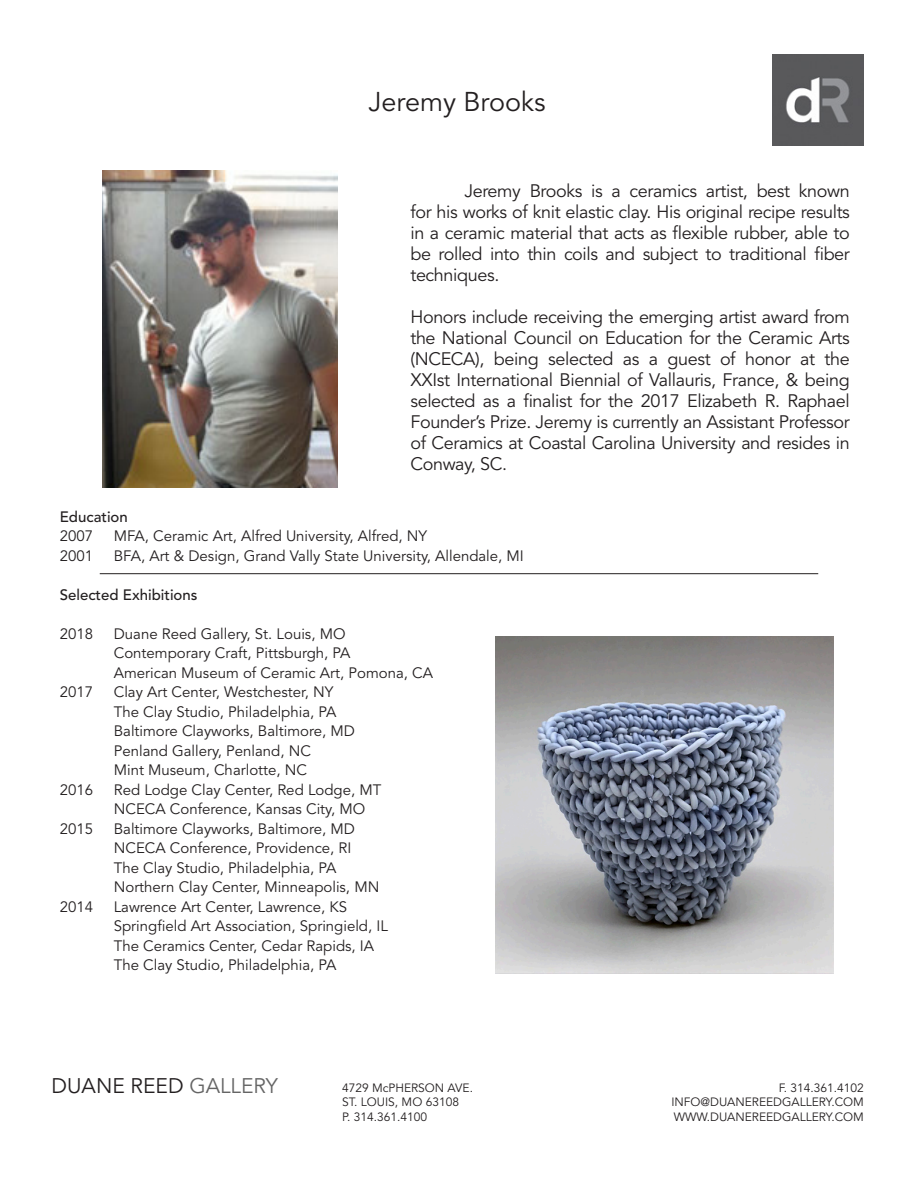
<style>
.page{position:relative;width:918px;height:1188px;background:#fff}
.page>*{position:absolute;margin:0;border:0;box-sizing:border-box;transform-origin:0 0}
.t1{font:27px "Avenir";color:#231f20}
.t2{font:21px "Avenir";color:#231f20}
.t3{font:18px/21px "Avenir";letter-spacing:-.02em;color:#231f20;text-align:justify}
.t4{font:15px/19.5px "Avenir";color:#231f20}
.t5{font:500 15px "Avenir";color:#231f20}
.t6{font:12px "Avenir";color:#231f20}
.s1{color:#656565}
</style>
<div class="page">
<img style="left:772px;top:55px;width:91px;height:91px">
<hr style="left:100px;top:573px;width:718px;height:1px;background:#231f20">
<img style="left:496px;top:636px;width:337px;height:338px">
<img style="left:103px;top:171px;width:235px;height:317px">
<p class="t1" style="left:369px;top:86px;width:179px">Jeremy Brooks</p>
<p class="t3" style="left:410px;top:181px;width:441px;text-indent:54px">Jeremy Brooks is a ceramics artist, best known for his works of knit elastic clay. His original recipe results in a ceramic material that acts as flexible rubber, able to be rolled into thin coils and subject to traditional fiber techniques.</p>
<p class="t3" style="left:410px;top:307px;width:441px">Honors include receiving the emerging artist award from the National Council on Education for the Ceramic Arts (NCECA), being selected as a guest of honor at the XXIst International Biennial of Vallauris, France, &amp; being selected as a finalist for the 2017 Elizabeth R. Raphael Founder’s Prize. Jeremy is currently an Assistant Professor of Ceramics at Coastal Carolina University and resides in Conway, SC.</p>
<p class="t5" style="left:60px;top:508px;width:70px">Education</p>
<p class="t4" style="left:60px;top:527px;width:35px">2007</p>
<p class="t4" style="left:114px;top:527px;width:315px">MFA, Ceramic Art, Alfred University, Alfred, NY</p>
<p class="t4" style="left:60px;top:546px;width:35px">2001</p>
<p class="t4" style="left:114px;top:546px;width:412px">BFA, Art &amp; Design, Grand Vally State University, Allendale, MI</p>
<p class="t5" style="left:60px;top:586px;width:139px">Selected Exhibitions</p>
<p class="t4" style="left:60px;top:624px;width:35px">2018</p>
<p class="t4" style="left:114px;top:624px;width:238px">Duane Reed Gallery, St. Louis, MO<br>Contemporary Craft, Pittsburgh, PA</p>
<p class="t4" style="left:114px;top:663px;width:321px">American Museum of Ceramic Art, Pomona, CA</p>
<p class="t4" style="left:60px;top:683px;width:35px">2017</p>
<p class="t4" style="left:114px;top:683px;width:221px">Clay Art Center, Westchester, NY</p>
<p class="t4" style="left:114px;top:702px;width:224px">The Clay Studio, Philadelphia, PA</p>
<p class="t4" style="left:114px;top:722px;width:243px">Baltimore Clayworks, Baltimore, MD</p>
<p class="t4" style="left:114px;top:741px;width:199px">Penland Gallery, Penland, NC</p>
<p class="t4" style="left:114px;top:761px;width:195px">Mint Museum, Charlotte, NC</p>
<p class="t4" style="left:60px;top:780px;width:35px">2016</p>
<p class="t4" style="left:114px;top:780px;width:269px">Red Lodge Clay Center, Red Lodge, MT</p>
<p class="t4" style="left:114px;top:800px;width:253px">NCECA Conference, Kansas City, MO</p>
<p class="t4" style="left:60px;top:819px;width:35px">2015</p>
<p class="t4" style="left:114px;top:819px;width:243px">Baltimore Clayworks, Baltimore, MD</p>
<p class="t4" style="left:114px;top:839px;width:239px">NCECA Conference, Providence, RI</p>
<p class="t4" style="left:114px;top:858px;width:224px">The Clay Studio, Philadelphia, PA</p>
<p class="t4" style="left:114px;top:878px;width:267px">Northern Clay Center, Minneapolis, MN</p>
<p class="t4" style="left:60px;top:897px;width:35px">2014</p>
<p class="t4" style="left:114px;top:897px;width:235px">Lawrence Art Center, Lawrence, KS</p>
<p class="t4" style="left:114px;top:917px;width:276px">Springfield Art Association, Springield, IL</p>
<p class="t4" style="left:114px;top:936px;width:262px">The Ceramics Center, Cedar Rapids, IA</p>
<p class="t4" style="left:114px;top:956px;width:224px">The Clay Studio, Philadelphia, PA</p>
<h2 class="t2" style="left:52px;top:1074px;width:228px">DUANE REED <span class="s1">GALLERY</span></h2>
<p class="t6" style="left:342px;top:1081px;width:133px">4729 McPHERSON AVE.</p>
<p class="t6" style="left:779px;top:1081px;width:87px">F. 314.361.4102</p>
<p class="t6" style="left:342px;top:1095px;width:119px">ST. LOUIS, MO 63108</p>
<p class="t6" style="left:671px;top:1095px;width:194px">INFO@DUANEREEDGALLERY.COM</p>
<p class="t6" style="left:342px;top:1110px;width:87px">P. 314.361.4100</p>
<p class="t6" style="left:674px;top:1110px;width:192px">WWW.DUANEREEDGALLERY.COM</p>
</div>
